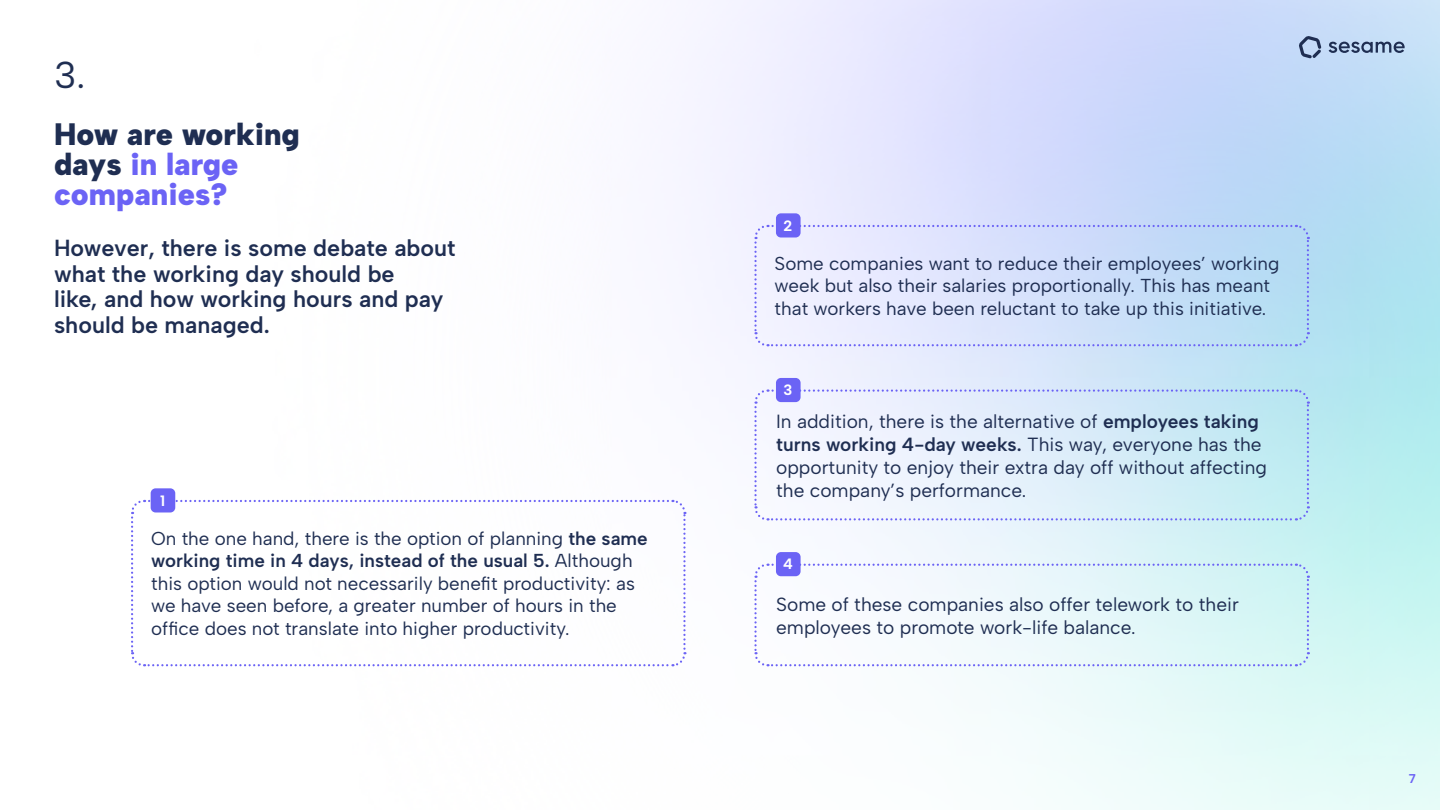
<style>
.page{position:relative;width:1440px;height:810px;background:#fff}
.page>*{position:absolute;margin:0;border:0;box-sizing:border-box;transform-origin:0 0}
.t1{font:37.5px "Albert Sans";color:#1f2e52}
.t2{font:900 30.97px/30.2px "Albert Sans";color:#1f2e52}
.t3{font:600 23.25px/25.5px "Albert Sans";color:#1f2e52}
.t4{font:19.05px/22.9px "Albert Sans";color:#1f2e52}
.t5{font:18.75px/22.5px "Albert Sans";color:#1f2e52}
.t6{font:700 15px "Albert Sans";color:#fff}
.t7{font:700 12.75px "Albert Sans";color:#6b63f5}
.s1{color:#6b63f5}
.s2{font-weight:600}
</style>
<div class="page">
<svg style="left:131px;top:499px;width:556px;height:168px"></svg>
<div style="left:151px;top:488px;width:24px;height:24px;background:#6b63f5;border-radius:5px"></div>
<svg style="left:753px;top:224px;width:557px;height:124px;background:#d3e1fa"></svg>
<div style="left:776px;top:213px;width:25px;height:24px;background:#6b63f5;border-radius:5px"></div>
<svg style="left:753px;top:388px;width:557px;height:134px"></svg>
<div style="left:776px;top:378px;width:25px;height:24px;background:#6b63f5;border-radius:5px"></div>
<svg style="left:753px;top:562px;width:557px;height:106px"></svg>
<div style="left:776px;top:552px;width:25px;height:24px;background:#6b63f5;border-radius:5px"></div>
<svg style="left:1329px;top:41px;width:76px;height:12px"></svg>
<svg style="left:1299px;top:36px;width:22px;height:22px"></svg>
<h1 class="t1" style="left:54px;top:52px;width:33px">3.</h1>
<h2 class="t2" style="left:54px;top:119px;width:247px">How are working days <span class="s1">in large companies?</span></h2>
<p class="t3" style="left:54px;top:235px;width:403px">However, there is some debate about what the working day should be<br>like, and how working hours and pay should be managed.</p>
<p class="t6" style="left:160px;top:491px;width:6px">1</p>
<p class="t5" style="left:151px;top:527px;width:498px">On the one hand, there is the option of planning <span class="s2">the same working time in 4 days, instead of the usual 5.</span> Although this option would not necessarily benefit productivity: as we have seen before, a greater number of hours in the office does not translate into higher productivity.</p>
<p class="t6" style="left:784px;top:216px;width:10px">2</p>
<p class="t5" style="left:775px;top:252px;width:506px">Some companies want to reduce their employees’ working week but also their salaries proportionally. This has meant that workers have been reluctant to take up this initiative.</p>
<p class="t6" style="left:784px;top:381px;width:10px">3</p>
<p class="t4" style="left:776px;top:410px;width:492px">In addition, there is the alternative of <span class="s2">employees taking turns working 4-day weeks.</span> This way, everyone has the opportunity to enjoy their extra day off without affecting the company’s performance.</p>
<p class="t6" style="left:783px;top:555px;width:11px">4</p>
<p class="t4" style="left:776px;top:593px;width:464px">Some of these companies also offer telework to their employees to promote work-life balance.</p>
<p class="t7" style="left:1409px;top:771px;width:9px">7</p>
</div>
